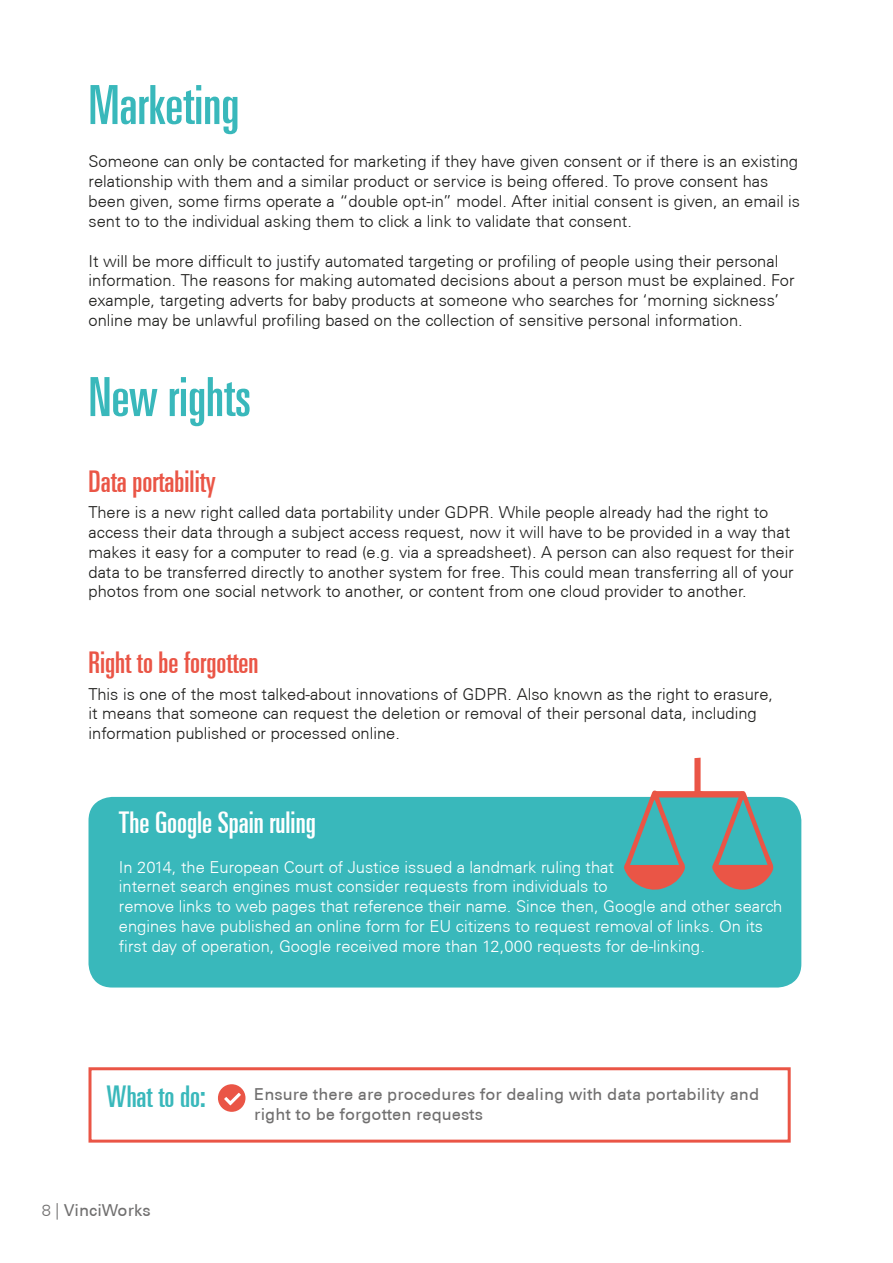
<style>
.page{position:relative;width:893px;height:1263px;background:#fff}
.page>*{position:absolute;margin:0;border:0;box-sizing:border-box;transform-origin:0 0}
.t1{font:ultra-condensed 54px "Univers LT";color:#39b8bb}
.t2{font:ultra-condensed 30px "Univers LT";color:#ea5546}
.t3{font:ultra-condensed 30px "Univers LT";color:#fff}
.t4{font:ultra-condensed 30px "Univers LT";color:#39b8bb}
.t5{font:300 16.5px/19.8px "Univers CE";color:#1d1d1b}
.t6{font:300 16.5px/19.8px "Univers CE";color:#fff}
.t7{font:500 16.5px/19.8px "Univers CE";color:#706f6f}
.s1{font-weight:300}
</style>
<div class="page">
<div style="left:88px;top:797px;width:713px;height:190px;background:#39b8bb;border-radius:24px"></div>
<svg style="left:218px;top:1084px;width:27px;height:28px"></svg>
<div style="left:88px;top:1067px;width:703px;height:75px;border:3px solid #ea5546"></div>
<svg style="left:624px;top:758px;width:150px;height:132px"></svg>
<h1 class="t1" style="left:88px;top:74px;width:152px">Marketing</h1>
<p class="t5" style="left:88px;top:152px;width:713px">Someone can only be contacted for marketing if they have given consent or if there is an existing relationship with them and a similar product or service is being offered. To prove consent has been given, some firms operate a “double opt-in” model. After initial consent is given, an email is sent to to the individual asking them to click a link to validate that consent.</p>
<p class="t5" style="left:88px;top:251px;width:707px">It will be more difficult to justify automated targeting or profiling of people using their personal information. The reasons for making automated decisions about a person must be explained. For example, targeting adverts for baby products at someone who searches for ‘morning sickness’ online may be unlawful profiling based on the collection of sensitive personal information.</p>
<h1 class="t1" style="left:88px;top:366px;width:164px">New rights</h1>
<h2 class="t2" style="left:88px;top:464px;width:129px">Data portability</h2>
<p class="t5" style="left:88px;top:503px;width:707px">There is a new right called data portability under GDPR. While people already had the right to access their data through a subject access request, now it will have to be provided in a way that makes it easy for a computer to read (e.g. via a spreadsheet). A person can also request for their data to be transferred directly to another system for free. This could mean transferring all of your photos from one social network to another, or content from one cloud provider to another.</p>
<h2 class="t2" style="left:88px;top:645px;width:172px">Right to be forgotten</h2>
<p class="t5" style="left:88px;top:684px;width:686px">This is one of the most talked-about innovations of GDPR. Also known as the right to erasure, it means that someone can request the deletion or removal of their personal data, including information published or processed online.</p>
<h2 class="t3" style="left:119px;top:805px;width:198px">The Google Spain ruling</h2>
<p class="t6" style="left:119px;top:857px;width:665px">In 2014, the European Court of Justice issued a landmark ruling that<br>internet search engines must consider requests from individuals to<br>remove links to web pages that reference their name. Since then, Google and other search engines have published an online form for EU citizens to request removal of links. On its first day of operation, Google received more than 12,000 requests for de-linking.</p>
<h2 class="t4" style="left:107px;top:1079px;width:100px">What to do:</h2>
<p class="t7" style="left:254px;top:1085px;width:506px">Ensure there are procedures for dealing with data portability and right to be forgotten requests</p>
<p class="t7" style="left:42px;top:1200px;width:110px"><span class="s1">8 |</span> VinciWorks</p>
</div>
